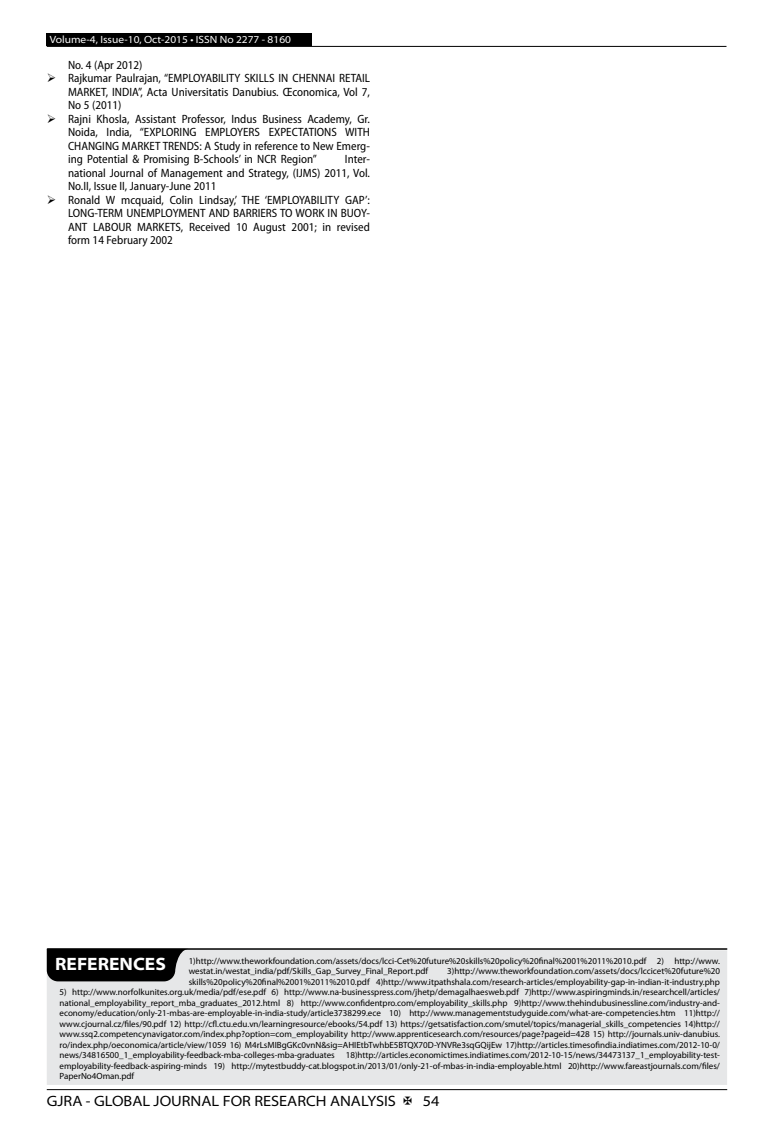
<style>
.page{position:relative;width:774px;height:1136px;background:#fff}
.page>*{position:absolute;margin:0;border:0;box-sizing:border-box;transform-origin:0 0}
.t1{font:700 semi-expanded 18px "Myriad Pro";color:#fff}
.t2{font:semi-expanded 15px "Myriad Pro";color:#000}
.t3{font:semi-condensed 12px/13.5px "Myriad Pro";color:#000;text-align:justify}
.t4{font:semi-expanded 10.5px "Myriad Pro";color:#fff}
.t5{font:9px/10.5px "Myriad Pro";color:#000}
</style>
<div class="page">
<hr style="left:47px;top:1089px;width:680px;height:1px;background:#000">
<div style="left:47px;top:33px;width:265px;height:13px;background:#000"></div>
<hr style="left:47px;top:46px;width:679px;height:1px;background:#000">
<div style="left:47px;top:949px;width:680px;height:135px;background:#e6e7e8"></div>
<hr style="left:48px;top:948px;width:679px;height:1px;background:#000">
<svg style="left:47px;top:948px;width:142px;height:33px;background:#151516"></svg>
<p class="t4" style="left:50px;top:34px;width:243px">Volume-4, Issue-10, Oct-2015 • ISSN No 2277 - 8160</p>
<h3 class="t3" style="left:68px;top:58px;width:76px">No. 4 (Apr 2012)</h3>
<h3 class="t3" style="left:68px;top:72px;width:303px;text-indent:-21px">➢ Rajkumar Paulrajan, “EMPLOYABILITY SKILLS IN CHENNAI RETAIL MARKET, INDIA”, Acta Universitatis Danubius. Œconomica, Vol 7, No 5 (2011)</h3>
<h3 class="t3" style="left:68px;top:112px;width:303px;text-indent:-21px">➢ Rajni Khosla, Assistant Professor, Indus Business Academy, Gr.<br>Noida, India, “EXPLORING EMPLOYERS EXPECTATIONS WITH CHANGING MARKET TRENDS: A Study in reference to New Emerg&shy;ing Potential &amp; Promising B-Schools’ in NCR Region”</h3>
<h3 class="t3" style="left:68px;top:153px;width:303px;text-indent:277px">Inter&shy;national Journal of Management and Strategy, (IJMS) 2011, Vol.<br>No.II, Issue II, January-June 2011</h3>
<h3 class="t3" style="left:68px;top:193px;width:303px;text-indent:-21px">➢ Ronald W mcquaid, Colin Lindsay,’ THE ‘EMPLOYABILITY GAP’:<br>LONG-TERM UNEMPLOYMENT AND BARRIERS TO WORK IN BUOY-ANT LABOUR MARKETS, Received 10 August 2001; in revised form 14 February 2002</h3>
<h1 class="t1" style="left:55px;top:953px;width:112px">REFERENCES</h1>
<p class="t5" style="left:189px;top:955px;width:533px">1)http://www.theworkfoundation.com/assets/docs/lcci-Cet%20future%20skills%20policy%20final%2001%2011%2010.pdf 2) http://www. westat.in/westat_india/pdf/Skills_Gap_Survey_Final_Report.pdf</p>
<p class="t5" style="left:189px;top:965px;width:533px;text-align:right">3)http://www.theworkfoundation.com/assets/docs/lccicet%20future%20<br>skills%20policy%20final%2001%2011%2010.pdf 4)http://www.itpathshala.com/research-articles/employability-gap-in-indian-it-industry.php</p>
<p class="t5" style="left:60px;top:986px;width:662px;text-align:justify">5) http://www.norfolkunites.org.uk/media/pdf/ese.pdf 6) http://www.na-businesspress.com/jhetp/demagalhaesweb.pdf 7)http://www.aspiringminds.in/researchcell/articles/ national_employability_report_mba_graduates_2012.html 8) http://www.confidentpro.com/employability_skills.php 9)http://www.thehindubusinessline.com/industry-and&shy;economy/education/only-21-mbas-are-employable-in-india-study/article3738299.ece 10) http://www.managementstudyguide.com/what-are-competencies.htm 11)http:// www.cjournal.cz/files/90.pdf 12) http://cfl.ctu.edu.vn/learningresource/ebooks/54.pdf 13) https://getsatisfaction.com/smutel/topics/managerial_skills_competencies 14)http:// www.ssq2.competencynavigator.com/index.php?option=com_employability http://www.apprenticesearch.com/resources/page?pageid=428 15) http://journals.univ-danubius. ro/index.php/oeconomica/article/view/1059 16) M4rLsMIBgGKc0vnN&amp;sig=AHIEtbTwhbE5BTQX70D-YNVRe3sqGQijEw 17)http://articles.timesofindia.indiatimes.com/2012-10-0/ news/34816500_1_employability-feedback-mba-colleges-mba-graduates 18)http://articles.economictimes.indiatimes.com/2012-10-15/news/34473137_1_employability-test&shy;employability-feedback-aspiring-minds 19) http://mytestbuddy-cat.blogspot.in/2013/01/only-21-of-mbas-in-india-employable.html 20)http://www.fareastjournals.com/files/ PaperNo4Oman.pdf</p>
<h2 class="t2" style="left:47px;top:1092px;width:351px">GJRA - GLOBAL JOURNAL FOR RESEARCH ANALYSIS</h2>
<h2 class="t2" style="left:423px;top:1092px;width:18px">54</h2>
</div>
